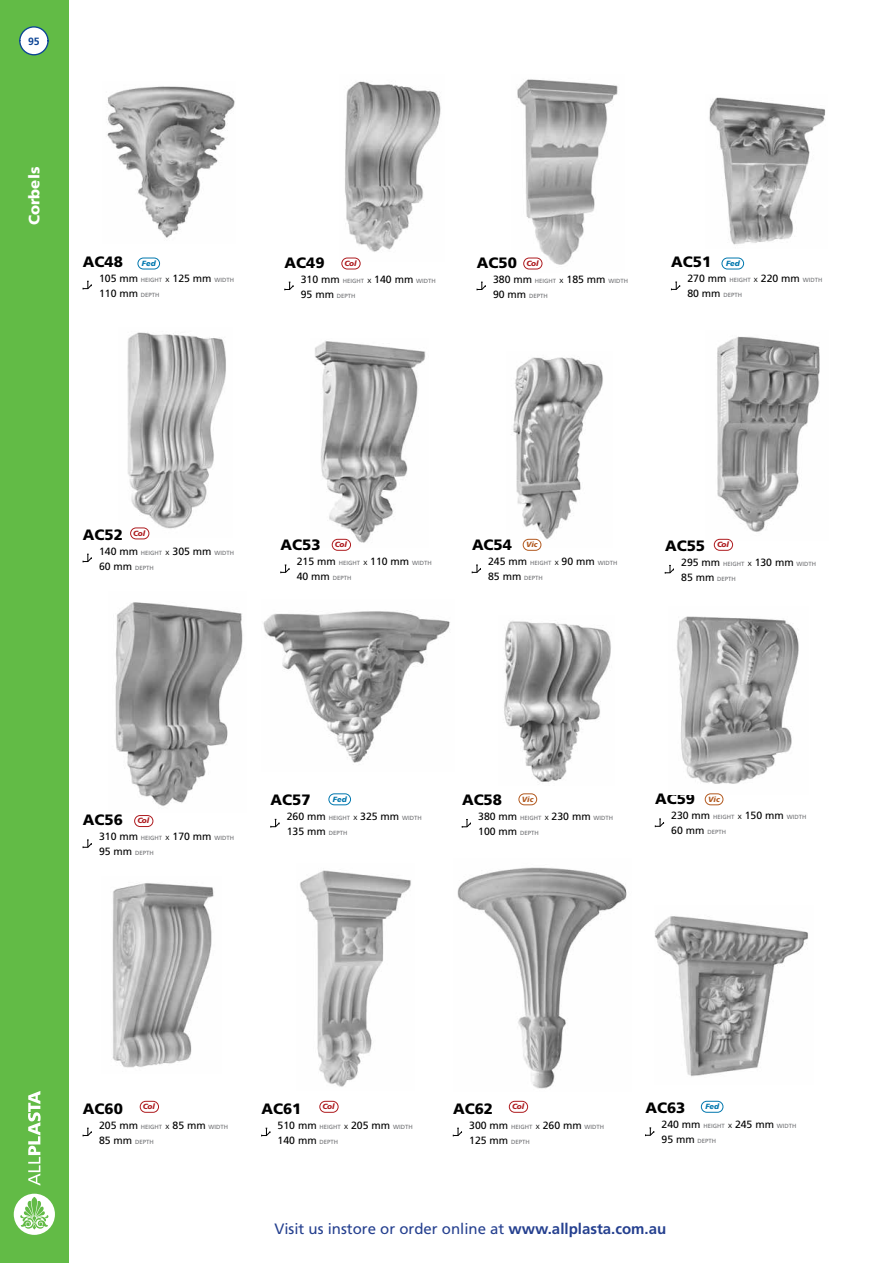
<style>
.page{position:relative;width:893px;height:1263px;background:#fff}
.page>*{position:absolute;margin:0;border:0;box-sizing:border-box;transform-origin:0 0}
.t1{font:900 15px "Frutiger LT Std";color:#000}
.t2{font:15px "Frutiger LT Std";color:#25408f}
.t3{font:900 15px "Frutiger LT Std";color:#fff}
.t4{font:10.5px "Frutiger LT Std";color:#000}
.t5{font:700 10.5px "Frutiger LT Std";color:#0c4595}
.t6{font:italic 900 7.5px "Frutiger LT Std";letter-spacing:-.025em;color:#ae1b1f}
.t7{font:italic 900 7.5px "Frutiger LT Std";color:#0077ae}
.t8{font:italic 900 7.5px "Frutiger LT Std";letter-spacing:.005em;color:#b2591f}
.t9{font:6px "Frutiger LT Std";color:#6d6e71}
.s1{font-size:10.5px;color:#000}
.s2{color:#000}
.s3{font-size:6px;color:#6d6e71}
.s4{font-weight:700}
</style>
<div class="page">
<img style="left:315px;top:341px;width:111px;height:206px">
<svg style="left:280px;top:565px;width:10px;height:8px"></svg>
<img style="left:511px;top:357px;width:92px;height:190px">
<svg style="left:472px;top:565px;width:9px;height:8px"></svg>
<svg style="left:665px;top:565px;width:9px;height:9px"></svg>
<img style="left:717px;top:336px;width:103px;height:203px">
<svg style="left:83px;top:281px;width:9px;height:8px"></svg>
<img style="left:107px;top:86px;width:128px;height:152px">
<img style="left:517px;top:79px;width:101px;height:191px">
<svg style="left:477px;top:282px;width:9px;height:8px"></svg>
<img style="left:709px;top:97px;width:117px;height:148px">
<svg style="left:671px;top:282px;width:9px;height:8px"></svg>
<svg style="left:284px;top:282px;width:10px;height:8px"></svg>
<img style="left:345px;top:81px;width:96px;height:177px">
<img style="left:127px;top:332px;width:99px;height:204px">
<svg style="left:83px;top:554px;width:9px;height:8px"></svg>
<svg style="left:83px;top:840px;width:9px;height:8px"></svg>
<img style="left:115px;top:602px;width:128px;height:204px">
<img style="left:263px;top:611px;width:187px;height:152px">
<svg style="left:270px;top:819px;width:10px;height:8px"></svg>
<svg style="left:462px;top:819px;width:9px;height:9px"></svg>
<img style="left:504px;top:621px;width:107px;height:161px">
<svg style="left:655px;top:819px;width:9px;height:8px"></svg>
<img style="left:677px;top:616px;width:122px;height:168px">
<svg style="left:83px;top:1128px;width:9px;height:8px"></svg>
<img style="left:112px;top:883px;width:102px;height:185px">
<svg style="left:261px;top:1128px;width:10px;height:8px"></svg>
<img style="left:300px;top:870px;width:111px;height:217px">
<svg style="left:453px;top:1128px;width:9px;height:8px"></svg>
<img style="left:457px;top:867px;width:170px;height:222px">
<svg style="left:645px;top:1128px;width:10px;height:8px"></svg>
<img style="left:654px;top:916px;width:154px;height:161px">
<svg style="left:138px;top:258px;width:22px;height:11px"></svg>
<svg style="left:722px;top:258px;width:22px;height:11px"></svg>
<svg style="left:341px;top:258px;width:19px;height:11px"></svg>
<svg style="left:523px;top:258px;width:19px;height:11px"></svg>
<svg style="left:130px;top:527px;width:19px;height:12px"></svg>
<svg style="left:332px;top:539px;width:19px;height:12px"></svg>
<svg style="left:714px;top:539px;width:19px;height:12px"></svg>
<svg style="left:523px;top:539px;width:18px;height:12px"></svg>
<svg style="left:134px;top:815px;width:19px;height:12px"></svg>
<svg style="left:328px;top:793px;width:23px;height:12px"></svg>
<svg style="left:519px;top:793px;width:18px;height:12px"></svg>
<svg style="left:705px;top:793px;width:18px;height:12px"></svg>
<svg style="left:140px;top:1101px;width:19px;height:12px"></svg>
<svg style="left:319px;top:1101px;width:19px;height:12px"></svg>
<svg style="left:509px;top:1101px;width:19px;height:12px"></svg>
<svg style="left:701px;top:1101px;width:22px;height:12px"></svg>
<hr style="left:892px;top:420px;width:1px;height:111px;background:#e4e4f2">
<div style="left:0;top:0;width:69px;height:1263px;background:#62bb46"></div>
<svg style="left:19px;top:26px;width:30px;height:30px"></svg>
<svg style="left:28px;top:1091px;width:13px;height:94px"></svg>
<svg style="left:14px;top:1194px;width:41px;height:41px"></svg>
<p class="t5" style="left:28px;top:35px;width:13px">95</p>
<p class="t3" style="left:25px;top:225px;width:60px;rotate:-90deg">Corbels</p>
<p class="t1" style="left:83px;top:252px;width:41px">AC48</p>
<p class="t9" style="left:99px;top:276px;width:137px"><span class="s1">105 mm</span> HEIGHT <span class="s2">X</span> <span class="s1">125 mm</span> WIDTH</p>
<p class="t4" style="left:99px;top:287px;width:62px">110 mm <span class="s3">DEPTH</span></p>
<p class="t1" style="left:671px;top:253px;width:41px">AC51</p>
<p class="t9" style="left:687px;top:277px;width:137px"><span class="s1">270 mm</span> HEIGHT <span class="s2">X</span> <span class="s1">220 mm</span> WIDTH</p>
<p class="t9" style="left:687px;top:292px;width:56px"><span class="s1">80 mm</span> DEPTH</p>
<p class="t1" style="left:285px;top:253px;width:41px">AC49</p>
<p class="t9" style="left:301px;top:277px;width:137px"><span class="s1">310 mm</span> HEIGHT <span class="s2">X</span> <span class="s1">140 mm</span> WIDTH</p>
<p class="t9" style="left:301px;top:292px;width:56px"><span class="s1">95 mm</span> DEPTH</p>
<p class="t1" style="left:477px;top:253px;width:41px">AC50</p>
<p class="t9" style="left:493px;top:277px;width:137px"><span class="s1">380 mm</span> HEIGHT <span class="s2">X</span> <span class="s1">185 mm</span> WIDTH</p>
<p class="t9" style="left:493px;top:292px;width:56px"><span class="s1">90 mm</span> DEPTH</p>
<p class="t7" style="left:142px;top:259px;width:15px">Fed</p>
<p class="t6" style="left:345px;top:259px;width:14px">Col</p>
<p class="t6" style="left:526px;top:259px;width:14px">Col</p>
<p class="t7" style="left:726px;top:259px;width:15px">Fed</p>
<p class="t1" style="left:83px;top:525px;width:41px">AC52</p>
<p class="t9" style="left:99px;top:549px;width:137px"><span class="s1">140 mm</span> HEIGHT <span class="s2">X</span> <span class="s1">305 mm</span> WIDTH</p>
<p class="t9" style="left:99px;top:564px;width:56px"><span class="s1">60 mm</span> DEPTH</p>
<p class="t6" style="left:133px;top:529px;width:14px">Col</p>
<p class="t1" style="left:281px;top:536px;width:41px">AC53</p>
<p class="t9" style="left:297px;top:560px;width:137px"><span class="s1">215 mm</span> HEIGHT <span class="s2">X</span> <span class="s1">110 mm</span> WIDTH</p>
<p class="t9" style="left:297px;top:575px;width:56px"><span class="s1">40 mm</span> DEPTH</p>
<p class="t1" style="left:472px;top:536px;width:41px">AC54</p>
<p class="t9" style="left:488px;top:560px;width:131px"><span class="s1">245 mm</span> HEIGHT <span class="s2">X</span> <span class="s1">90 mm</span> WIDTH</p>
<p class="t9" style="left:488px;top:575px;width:56px"><span class="s1">85 mm</span> DEPTH</p>
<p class="t1" style="left:665px;top:536px;width:41px">AC55</p>
<p class="t9" style="left:681px;top:560px;width:137px"><span class="s1">295 mm</span> HEIGHT <span class="s2">X</span> <span class="s1">130 mm</span> WIDTH</p>
<p class="t9" style="left:681px;top:575px;width:56px"><span class="s1">85 mm</span> DEPTH</p>
<p class="t6" style="left:335px;top:540px;width:14px">Col</p>
<p class="t8" style="left:526px;top:540px;width:13px">Vic</p>
<p class="t6" style="left:717px;top:540px;width:14px">Col</p>
<p class="t1" style="left:83px;top:811px;width:41px">AC56</p>
<p class="t9" style="left:99px;top:835px;width:137px"><span class="s1">310 mm</span> HEIGHT <span class="s2">X</span> <span class="s1">170 mm</span> WIDTH</p>
<p class="t9" style="left:99px;top:850px;width:56px"><span class="s1">95 mm</span> DEPTH</p>
<p class="t6" style="left:137px;top:816px;width:14px">Col</p>
<p class="t1" style="left:655px;top:790px;width:41px">AC59</p>
<p class="t9" style="left:671px;top:814px;width:137px"><span class="s1">230 mm</span> HEIGHT <span class="s2">X</span> <span class="s1">150 mm</span> WIDTH</p>
<p class="t9" style="left:671px;top:829px;width:56px"><span class="s1">60 mm</span> DEPTH</p>
<p class="t1" style="left:271px;top:790px;width:41px">AC57</p>
<p class="t9" style="left:287px;top:814px;width:137px"><span class="s1">260 mm</span> HEIGHT <span class="s2">X</span> <span class="s1">325 mm</span> WIDTH</p>
<p class="t4" style="left:287px;top:825px;width:62px">135 mm <span class="s3">DEPTH</span></p>
<p class="t1" style="left:462px;top:790px;width:41px">AC58</p>
<p class="t9" style="left:478px;top:814px;width:137px"><span class="s1">380 mm</span> HEIGHT <span class="s2">X</span> <span class="s1">230 mm</span> WIDTH</p>
<p class="t4" style="left:478px;top:825px;width:62px">100 mm <span class="s3">DEPTH</span></p>
<p class="t7" style="left:333px;top:794px;width:15px">Fed</p>
<p class="t8" style="left:522px;top:794px;width:13px">Vic</p>
<p class="t8" style="left:708px;top:794px;width:13px">Vic</p>
<p class="t1" style="left:645px;top:1099px;width:41px">AC63</p>
<p class="t9" style="left:661px;top:1123px;width:137px"><span class="s1">240 mm</span> HEIGHT <span class="s2">X</span> <span class="s1">245 mm</span> WIDTH</p>
<p class="t9" style="left:661px;top:1138px;width:56px"><span class="s1">95 mm</span> DEPTH</p>
<p class="t1" style="left:83px;top:1099px;width:41px">AC60</p>
<p class="t9" style="left:99px;top:1123px;width:131px"><span class="s1">205 mm</span> HEIGHT <span class="s2">X</span> <span class="s1">85 mm</span> WIDTH</p>
<p class="t9" style="left:99px;top:1138px;width:56px"><span class="s1">85 mm</span> DEPTH</p>
<p class="t1" style="left:261px;top:1099px;width:41px">AC61</p>
<p class="t9" style="left:278px;top:1123px;width:137px"><span class="s1">510 mm</span> HEIGHT <span class="s2">X</span> <span class="s1">205 mm</span> WIDTH</p>
<p class="t4" style="left:278px;top:1134px;width:62px">140 mm <span class="s3">DEPTH</span></p>
<p class="t1" style="left:453px;top:1099px;width:41px">AC62</p>
<p class="t9" style="left:469px;top:1123px;width:137px"><span class="s1">300 mm</span> HEIGHT <span class="s2">X</span> <span class="s1">260 mm</span> WIDTH</p>
<p class="t4" style="left:469px;top:1134px;width:62px">125 mm <span class="s3">DEPTH</span></p>
<p class="t6" style="left:143px;top:1102px;width:14px">Col</p>
<p class="t6" style="left:323px;top:1102px;width:14px">Col</p>
<p class="t6" style="left:512px;top:1102px;width:14px">Col</p>
<p class="t7" style="left:705px;top:1102px;width:15px">Fed</p>
<p class="t2" style="left:274px;top:1220px;width:393px">Visit us instore or order online at <span class="s4">www.allplasta.com.au</span></p>
</div>
